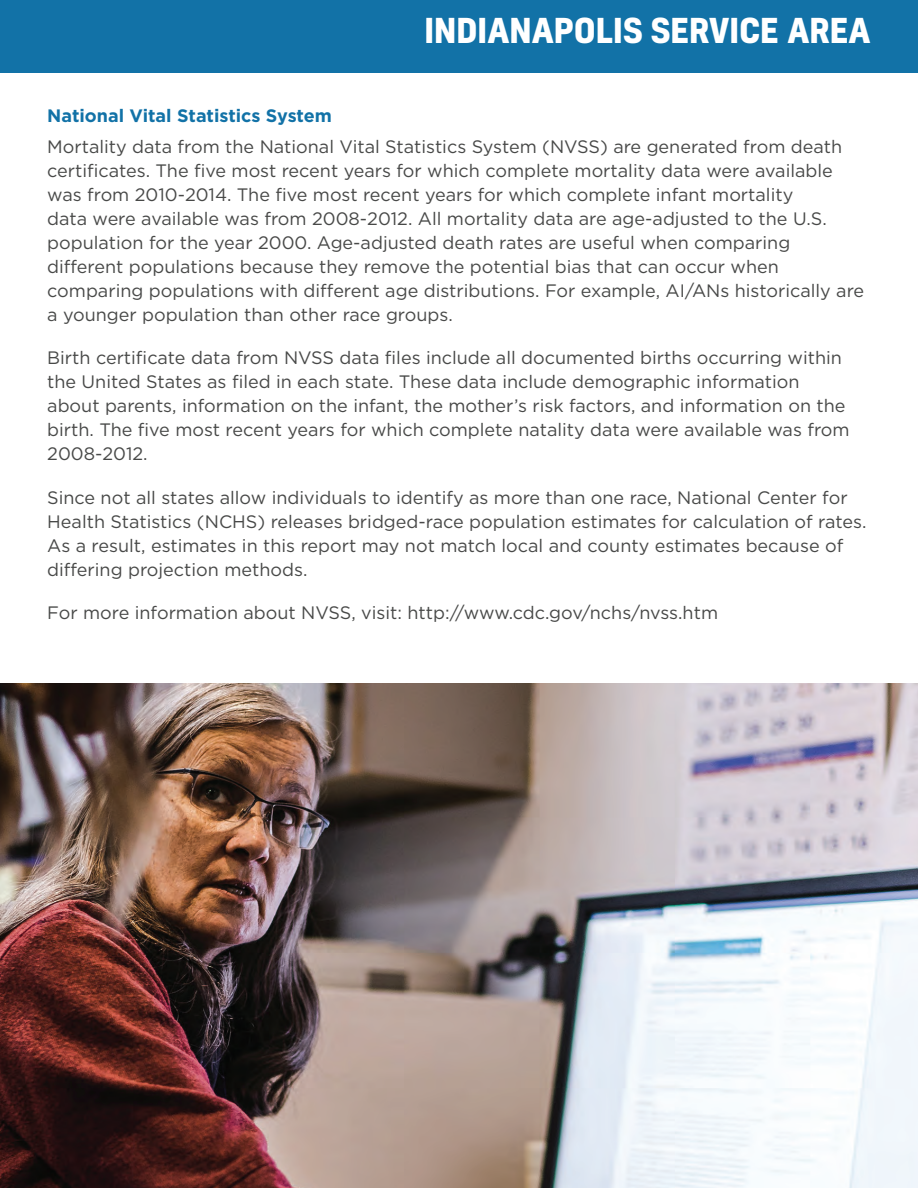
<style>
.page{position:relative;width:918px;height:1188px;background:#fff}
.page>*{position:absolute;margin:0;border:0;box-sizing:border-box;transform-origin:0 0}
.t1{font:700 33px "Kelson";color:#fff}
.t2{font:18px/24px "Gotham";color:#484948}
.t3{font:700 18px "Gotham";color:#1272a7}
</style>
<div class="page">
<div style="left:0;top:0;width:918px;height:73px;background:#1272a7"></div>
<img style="left:0;top:684px;width:918px;height:504px">
<svg style="left:895px;top:1161px;width:8px;height:27px"></svg>
<h1 class="t1" style="left:425px;top:7px;width:448px">INDIANAPOLIS SERVICE AREA</h1>
<p class="t3" style="left:47px;top:104px;width:286px">National Vital Statistics System</p>
<p class="t2" style="left:47px;top:134px;width:819px">Mortality data from the National Vital Statistics System (NVSS) are generated from death certificates. The five most recent years for which complete mortality data were available was from 2010-2014. The five most recent years for which complete infant mortality<br>data were available was from 2008-2012. All mortality data are age-adjusted to the U.S. population for the year 2000. Age-adjusted death rates are useful when comparing different populations because they remove the potential bias that can occur when comparing populations with different age distributions. For example, AI/ANs historically are a younger population than other race groups.</p>
<p class="t2" style="left:47px;top:346px;width:804px">Birth certificate data from NVSS data files include all documented births occurring within the United States as filed in each state. These data include demographic information about parents, information on the infant, the mother’s risk factors, and information on the birth. The five most recent years for which complete natality data were available was from 2008-2012.</p>
<p class="t2" style="left:47px;top:485px;width:821px">Since not all states allow individuals to identify as more than one race, National Center for Health Statistics (NCHS) releases bridged-race population estimates for calculation of rates.<br>As a result, estimates in this report may not match local and county estimates because of differing projection methods.</p>
<p class="t2" style="left:47px;top:600px;width:672px">For more information about NVSS, visit: http://www.cdc.gov/nchs/nvss.htm</p>
</div>
